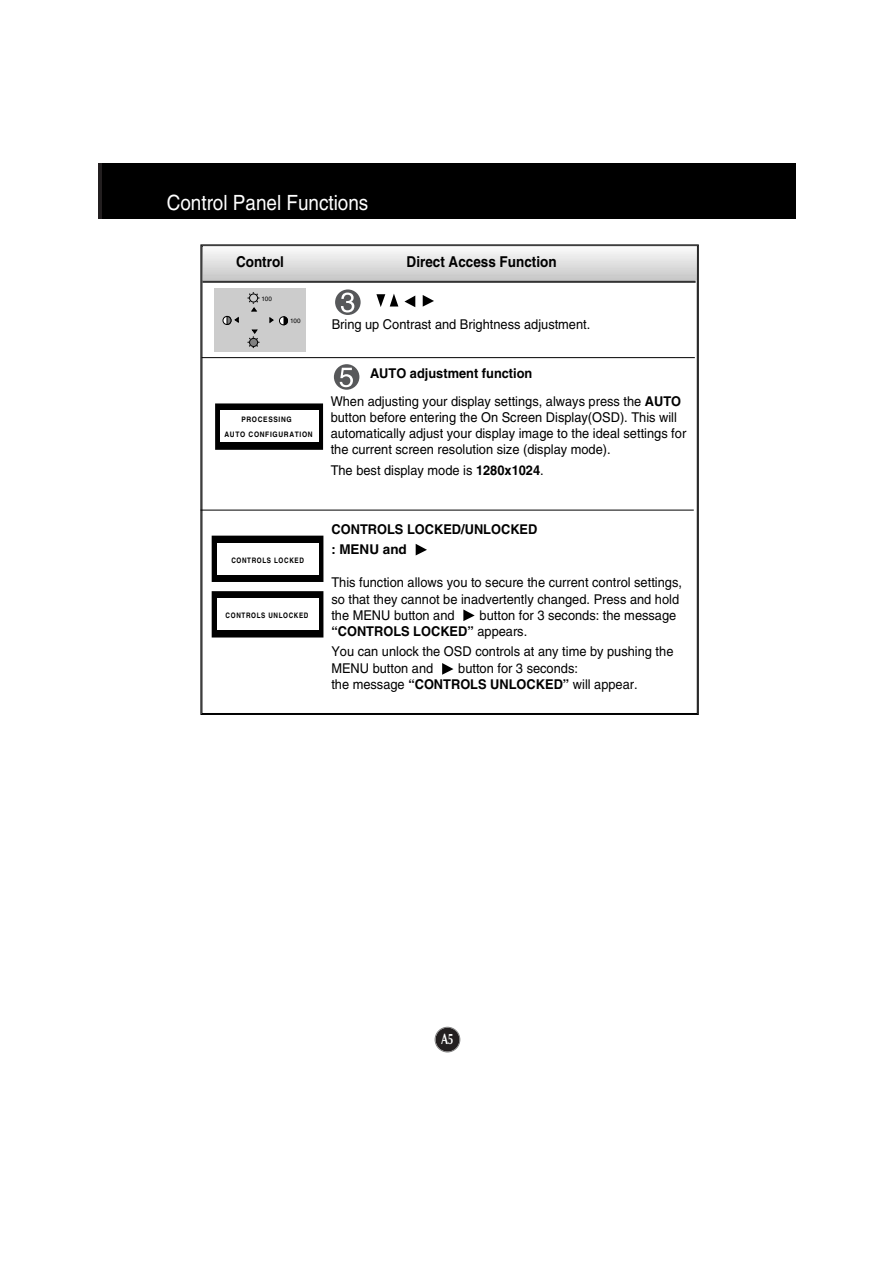
<style>
.page{position:relative;width:894px;height:1263px;background:#fff}
.page>*{position:absolute;margin:0;border:0;box-sizing:border-box;transform-origin:0 0}
.t1{font:21px "Helvetica";color:#fff;scale:.9 1}
.t2{font:700 15px "Helvetica";color:#000;scale:.9 1}
.t3{font:700 15px "Optima";color:#fff;scale:.7 1}
.t4{font:13.5px/16.2px "Helvetica";color:#000;scale:.95 1}
.t5{font:700 13.5px/20.4px "Helvetica";color:#000;scale:.95 1}
.t6{font:700 7.5px "Helvetica";letter-spacing:.1em;color:#000;scale:.83 1}
.t7{font:700 7.5px/14.2px "Helvetica";letter-spacing:.1em;color:#000;text-align:center;scale:.88 1}
.t8{font:6.3px "Helvetica";color:#000}
.s1{font-weight:700}
</style>
<div class="page">
<div style="left:436px;top:1028px;width:24px;height:24px;background:#231f20;border-radius:50%"></div>
<div style="left:435px;top:1027px;width:25px;height:25px;border:1px solid #808080;border-radius:50%"></div>
<div style="left:103px;top:164px;width:693px;height:55px;background:#000"></div>
<hr style="left:204px;top:247px;width:493px;height:2px;background:#f9f9f9">
<hr style="left:204px;top:249px;width:493px;height:2px;background:#f5f5f5">
<hr style="left:204px;top:251px;width:493px;height:2px;background:#f1f1f1">
<hr style="left:204px;top:253px;width:493px;height:2px;background:#ececec">
<hr style="left:204px;top:255px;width:493px;height:2px;background:#e8e8e8">
<hr style="left:204px;top:257px;width:493px;height:2px;background:#e4e4e4">
<hr style="left:204px;top:259px;width:493px;height:2px;background:#dfdfdf">
<hr style="left:204px;top:261px;width:493px;height:2px;background:#dbdbdb">
<hr style="left:204px;top:263px;width:493px;height:2px;background:#d7d7d7">
<hr style="left:204px;top:265px;width:493px;height:2px;background:#d2d2d2">
<hr style="left:204px;top:267px;width:493px;height:2px;background:#cecece">
<hr style="left:204px;top:269px;width:493px;height:2px;background:#cacaca">
<hr style="left:204px;top:271px;width:493px;height:2px;background:#c6c6c6">
<hr style="left:204px;top:273px;width:493px;height:2px;background:#c1c1c1">
<hr style="left:204px;top:275px;width:493px;height:2px;background:#bdbdbd">
<hr style="left:204px;top:277px;width:493px;height:2px;background:#b9b9b9">
<hr style="left:204px;top:279px;width:493px;height:1px;background:#b5b5b5">
<hr style="left:202px;top:357px;width:493px;height:1px;background:#000">
<hr style="left:202px;top:281px;width:494px;height:2px;background:#333">
<svg style="left:214px;top:289px;width:92px;height:63px;background:#c3c3c3"></svg>
<div style="left:215px;top:403px;width:108px;height:47px;background:#000"></div>
<div style="left:220px;top:411px;width:99px;height:31px;background:#fff"></div>
<svg style="left:404px;top:296px;width:11px;height:11px"></svg>
<svg style="left:423px;top:295px;width:11px;height:12px"></svg>
<svg style="left:376px;top:294px;width:22px;height:13px"></svg>
<svg style="left:335px;top:289px;width:26px;height:26px"></svg>
<svg style="left:341px;top:293px;width:13px;height:20px"></svg>
<div style="left:334px;top:364px;width:25px;height:26px;background:#57585a;border-radius:50%"></div>
<svg style="left:340px;top:368px;width:13px;height:19px"></svg>
<div style="left:212px;top:536px;width:111px;height:46px;background:#000"></div>
<div style="left:217px;top:543px;width:102px;height:31px;background:#fff"></div>
<div style="left:212px;top:591px;width:111px;height:47px;background:#000"></div>
<div style="left:217px;top:598px;width:102px;height:32px;background:#fff"></div>
<svg style="left:416px;top:544px;width:11px;height:11px"></svg>
<svg style="left:463px;top:609px;width:12px;height:12px"></svg>
<svg style="left:442px;top:663px;width:11px;height:12px"></svg>
<hr style="left:201px;top:510px;width:493px;height:1px;background:#000">
<h1 class="t1" style="left:167px;top:195px;width:226px">Control Panel Functions</h1>
<p class="t2" style="left:236px;top:256px;width:55px">Control</p>
<p class="t2" style="left:407px;top:256px;width:168px">Direct Access Function</p>
<p class="t8" style="left:261px;top:296px;width:12px">100</p>
<p class="t8" style="left:290px;top:319px;width:12px">100</p>
<p class="t7" style="left:224px;top:413px;width:102px">PROCESSING<br>AUTO CONFIGURATION</p>
<p class="t6" style="left:231px;top:558px;width:89px">CONTROLS LOCKED</p>
<p class="t6" style="left:226px;top:613px;width:101px">CONTROLS UNLOCKED</p>
<p class="t4" style="left:332px;top:317px;width:274px">Bring up Contrast and Brightness adjustment.</p>
<p class="t5" style="left:370px;top:364px;width:172px">AUTO adjustment function</p>
<p class="t4" style="left:331px;top:394px;width:376px">When adjusting your display settings, always press the <span class="s1">AUTO </span>button before entering the On Screen Display(OSD). This will automatically adjust your display image to the ideal settings for the current screen resolution size (display mode).</p>
<p class="t4" style="left:331px;top:463px;width:226px">The best display mode is <span class="s1">1280x1024</span>.</p>
<p class="t5" style="left:332px;top:520px;width:218px">CONTROLS LOCKED/UNLOCKED : MENU and</p>
<p class="t4" style="left:331px;top:576px;width:371px">This function allows you to secure the current control settings, so that they cannot be inadvertently changed. Press and hold the MENU button and</p>
<p class="t4" style="left:331px;top:608px;width:365px;text-indent:148px">button for 3 seconds: the message <span class="s1">“CONTROLS LOCKED”</span> appears.</p>
<p class="t4" style="left:331px;top:645px;width:362px">You can unlock the OSD controls at any time by pushing the<br>MENU button and</p>
<p class="t4" style="left:331px;top:661px;width:324px;text-indent:127px">button for 3 seconds:<br>the message <span class="s1">“CONTROLS UNLOCKED”</span> will appear.</p>
<p class="t3" style="left:441px;top:1033px;width:19px">A5</p>
</div>
